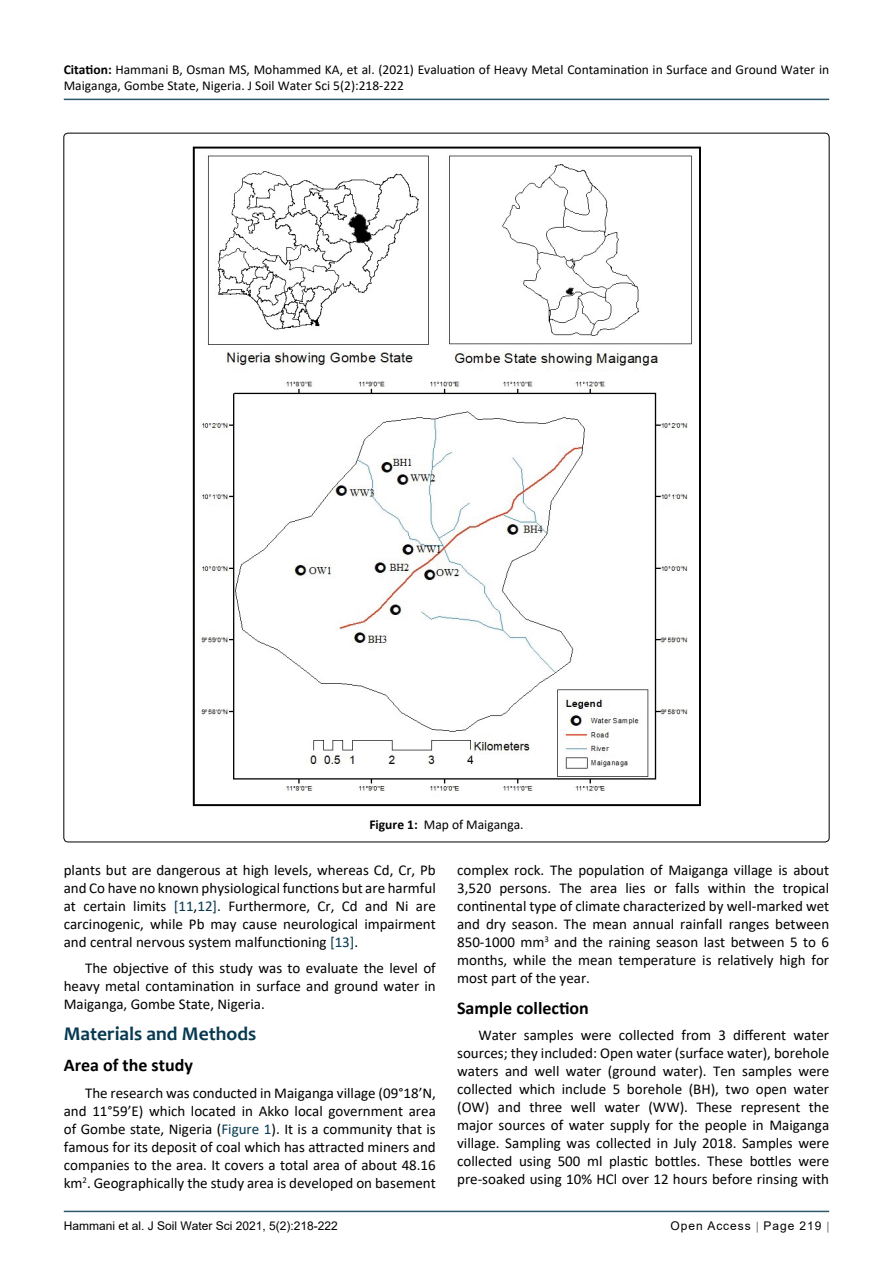
<style>
.page{position:relative;width:893px;height:1263px;background:#fff}
.page>*{position:absolute;margin:0;border:0;box-sizing:border-box;transform-origin:0 0}
.t1{font:700 19.5px "Candara";color:#073950}
.t2{font:700 18px "Calibri";color:#000}
.t3{font:15px/18px "Calibri";color:#000;text-align:justify}
.t4{font:13.5px/16.2px "Calibri";color:#000}
.t5{font:12px "Arial";color:#000}
.t6{font:12px "Arial";letter-spacing:.08em;color:#000}
.s1{font-weight:700}
.s2{color:#073950}
</style>
<div class="page">
<hr style="left:64px;top:1211px;width:765px;height:1px;background:#073950">
<hr style="left:64px;top:99px;width:765px;height:1px;background:#073950">
<img style="left:192px;top:146px;width:509px;height:660px">
<p class="t4" style="left:64px;top:61px;width:767px"><span class="s1">Citation:</span> Hammani B, Osman MS, Mohammed KA, et al. (2021) Evaluation of Heavy Metal Contamination in Surface and Ground Water in<br>Maiganga, Gombe State, Nigeria. J Soil Water Sci 5(2):218-222</p>
<p class="t4" style="left:369px;top:816px;width:156px"><span class="s1">Figure 1:</span> Map of Maiganga.</p>
<p class="t3" style="left:64px;top:860px;width:374px">plants but are dangerous at high levels, whereas Cd, Cr, Pb and Co have no known physiological functions but are harmful at certain limits <span class="s2">[11</span>,<span class="s2">12]</span>. Furthermore, Cr, Cd and Ni are carcinogenic, while Pb may cause neurological impairment and central nervous system malfunctioning <span class="s2">[13]</span>.</p>
<p class="t3" style="left:64px;top:959px;width:374px;text-indent:21px">The objective of this study was to evaluate the level of heavy metal contamination in surface and ground water in Maiganga, Gombe State, Nigeria.</p>
<h1 class="t1" style="left:64px;top:1021px;width:194px">Materials and Methods</h1>
<p class="t2" style="left:64px;top:1052px;width:131px">Area of the study</p>
<p class="t3" style="left:64px;top:1083px;width:374px;text-indent:21px">The research was conducted in Maiganga village (09°18’N, and 11°59’E) which located in Akko local government area of Gombe state, Nigeria (<span class="s2">Figure 1</span>). It is a community that is famous for its deposit of coal which has attracted miners and companies to the area. It covers a total area of about 48.16 km<sup>2</sup>. Geographically the study area is developed on basement</p>
<p class="t3" style="left:457px;top:860px;width:374px">complex rock. The population of Maiganga village is about 3,520 persons. The area lies or falls within the tropical continental type of climate characterized by well-marked wet and dry season. The mean annual rainfall ranges between 850-1000 mm<sup>3</sup> and the raining season last between 5 to 6 months, while the mean temperature is relatively high for most part of the year.</p>
<p class="t2" style="left:457px;top:995px;width:133px">Sample collection</p>
<p class="t3" style="left:457px;top:1026px;width:374px;text-indent:21px">Water samples were collected from 3 different water sources; they included: Open water (surface water), borehole waters and well water (ground water). Ten samples were collected which include 5 borehole (BH), two open water (OW) and three well water (WW). These represent the major sources of water supply for the people in Maiganga village. Sampling was collected in July 2018. Samples were collected using 500 ml plastic bottles. These bottles were pre-soaked using 10% HCl over 12 hours before rinsing with</p>
<p class="t5" style="left:64px;top:1217px;width:276px">Hammani et al. J Soil Water Sci 2021, 5(2):218-222</p>
<p class="t6" style="left:670px;top:1217px;width:152px">Open Access Page 219</p>
</div>
